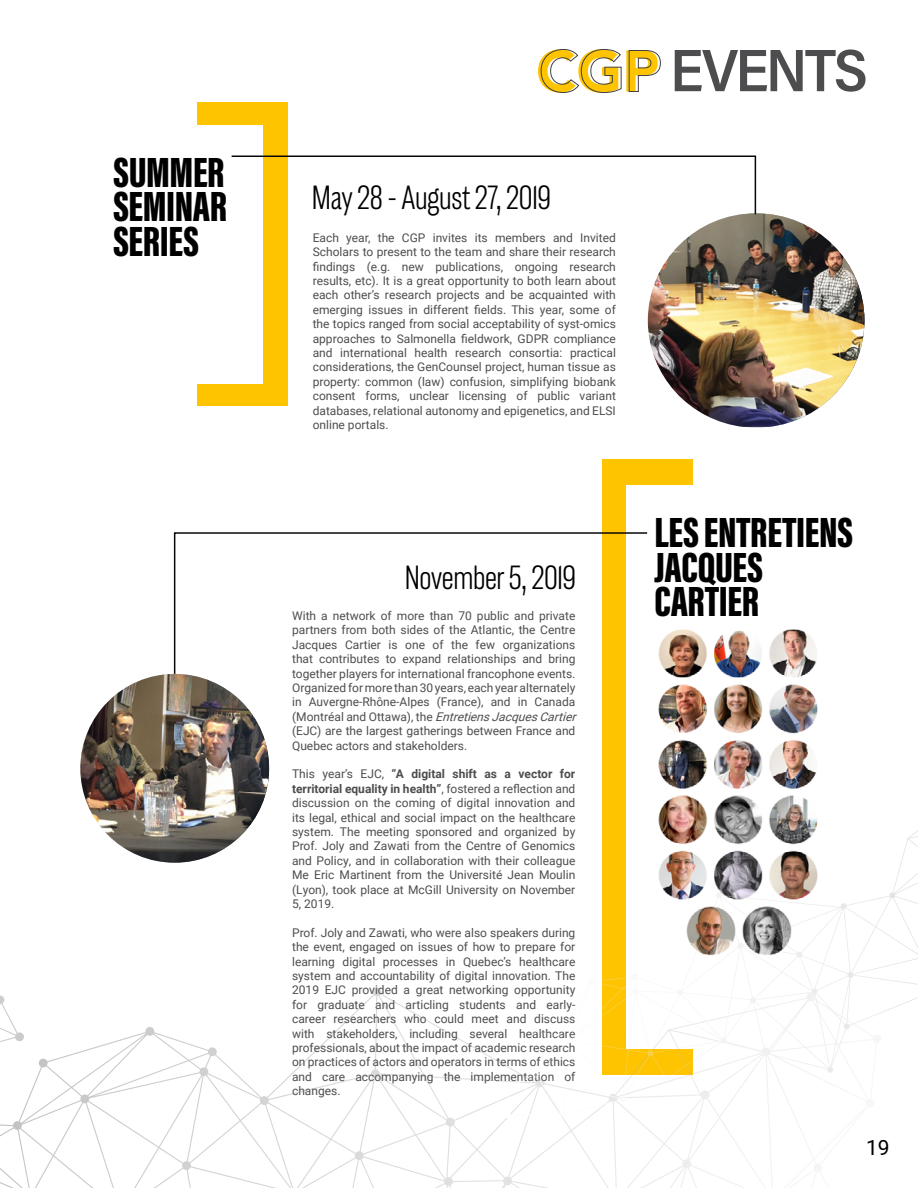
<style>
.page{position:relative;width:918px;height:1188px;background:#fff}
.page>*{position:absolute;margin:0;border:0;box-sizing:border-box;transform-origin:0 0}
.t1{font:900 43.5px/34.5px "Acumin Pro Extra Cond";letter-spacing:-.01em;color:#000;text-align:justify}
.t2{font:300 34.5px "Americane Cond";letter-spacing:-.01em;color:#000}
.t3{font:21px "Roboto";color:#000}
.t4{font:12px/14.4px "Roboto";color:#4d4d4f;text-align:justify}
.s1{font-style:italic}
.s2{font-weight:700}
</style>
<div class="page">
<img style="left:648px;top:213px;width:216px;height:214px">
<div style="left:197px;top:102px;width:91px;height:304px;background:#ffc400"></div>
<div style="left:82px;top:125px;width:181px;height:258px;background:#fff"></div>
<svg style="left:675px;top:49px;width:191px;height:43px"></svg>
<svg style="left:231px;top:155px;width:526px;height:61px"></svg>
<div style="left:602px;top:459px;width:91px;height:616px;background:#ffc400"></div>
<div style="left:627px;top:485px;width:198px;height:564px;background:#fff"></div>
<svg style="left:173px;top:532px;width:475px;height:143px"></svg>
<img style="left:80px;top:674px;width:189px;height:189px;border-radius:94px">
<img style="left:645px;top:627px;width:173px;height:149px">
<svg style="left:538px;top:49px;width:123px;height:44px"></svg>
<svg style="left:0;top:987px;width:807px;height:201px"></svg>
<svg style="left:489px;top:776px;width:429px;height:343px"></svg>
<h1 class="t1" style="left:113px;top:154px;width:115px">SUMMER SEMINAR SERIES</h1>
<h2 class="t2" style="left:312px;top:177px;width:241px">May 28 - August 27, 2019</h2>
<p class="t4" style="left:313px;top:230px;width:305px">Each year, the CGP invites its members and Invited Scholars to present to the team and share their research findings (e.g. new publications, ongoing research results, etc). It is a great opportunity to both learn about each other’s research projects and be acquainted with emerging issues in different fields. This year, some of the topics ranged from social acceptability of syst-omics approaches to Salmonella fieldwork, GDPR compliance and international health research consortia: practical considerations, the GenCounsel project, human tissue as property: common (law) confusion, simplifying biobank consent forms, unclear licensing of public variant databases, relational autonomy and epigenetics, and ELSI online portals.</p>
<h2 class="t2" style="left:405px;top:557px;width:173px">November 5, 2019</h2>
<p class="t4" style="left:292px;top:608px;width:289px;text-align:left">With a network of more than 70 public and private partners from both sides of the Atlantic, the Centre Jacques Cartier is one of the few organizations that contributes to expand relationships and bring together players for international francophone events.<br>Organized for more than 30 years, each year alternately in Auvergne-Rhône-Alpes (France), and in Canada ( M o n t r é a l a n d O t t a w a ) , t h e <span class="s1">EntretiensJacquesCartier </span>(EJC) are the largest gatherings between France and Quebec actors and stakeholders.</p>
<p class="t4" style="left:292px;top:766px;width:285px">This year’s EJC, <span class="s2">“A digital shift as a vector for territorial equality in health”</span>, fostered a reflection and discussion on the coming of digital innovation and its legal, ethical and social impact on the healthcare system. The meeting sponsored and organized by Prof. Joly and Zawati from the Centre of Genomics and Policy, and in collaboration with their colleague Me Eric Martinent from the Université Jean Moulin (Lyon), took place at McGill University on November 5, 2019.</p>
<p class="t4" style="left:292px;top:925px;width:285px">Prof. Joly and Zawati, who were also speakers during the event, engaged on issues of how to prepare for learning digital processes in Quebec’s healthcare system and accountability of digital innovation. The 2019 EJC provided a great networking opportunity for graduate and articling students and early&shy;career researchers who could meet and discuss with stakeholders, including several healthcare professionals, about the impact of academic research on practices of actors and operators in terms of ethics and care accompanying the implementation of changes.</p>
<h1 class="t1" style="left:655px;top:515px;width:200px;text-align:left">LES ENTRETIENS<br>JACQUES<br>CARTIER</h1>
<h3 class="t3" style="left:866px;top:1133px;width:25px">19</h3>
</div>
